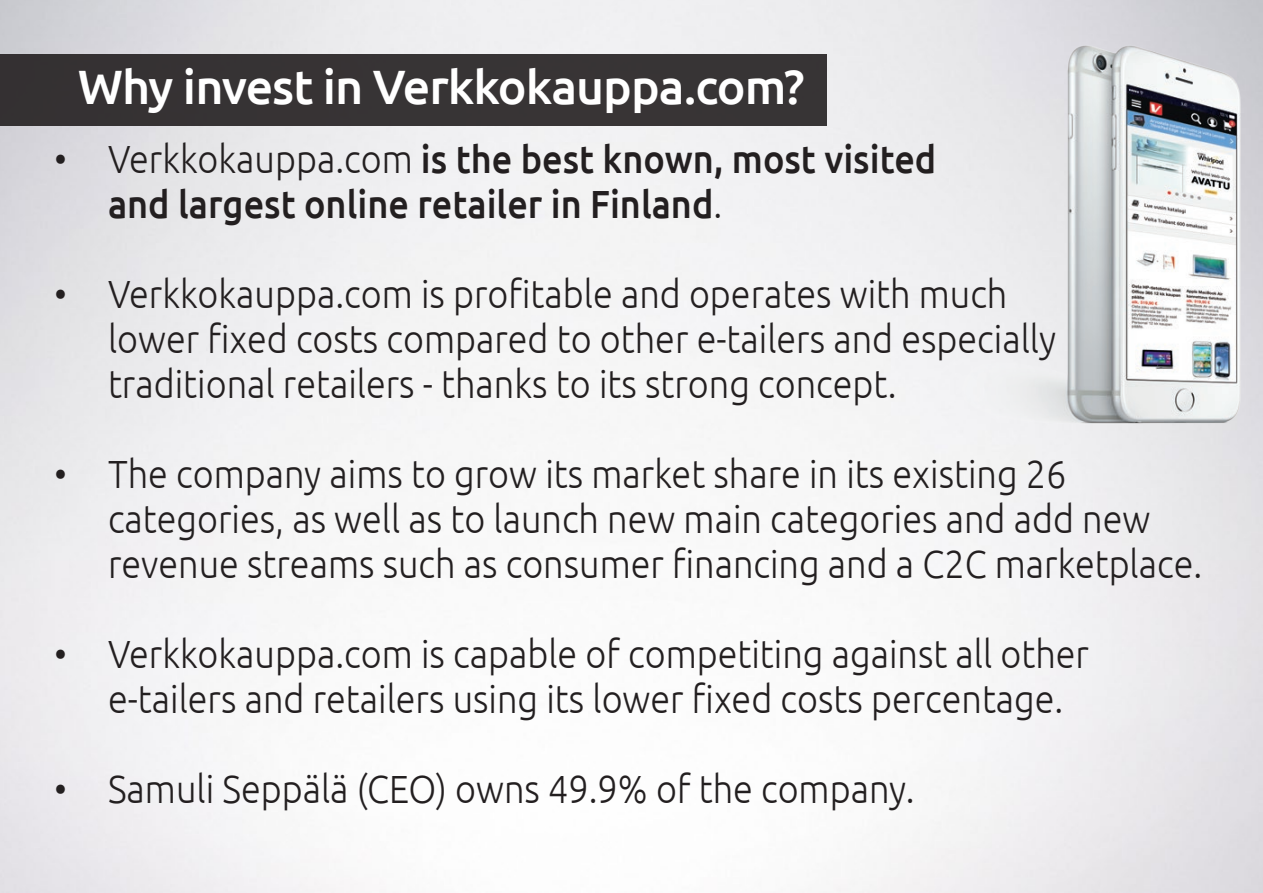
<style>
.page{position:relative;width:1263px;height:893px;background:#fff}
.page>*{position:absolute;margin:0;border:0;box-sizing:border-box;transform-origin:0 0}
.t1{font:500 48.3px "Ubuntu";letter-spacing:-.02em;color:#fff}
.t2{font:300 39.3px "Ubuntu";color:#231f20;scale:.92 1}
.t3{font:500 39.3px "Ubuntu";color:#231f20;scale:.92 1}
.s1{font-weight:300}
</style>
<div class="page">
<img style="left:0;top:0;width:1262px;height:893px">
<div style="left:0;top:54px;width:826px;height:72px;background:#373435"></div>
<img style="left:948px;top:0;width:315px;height:557px">
<p class="t1" style="left:78px;top:57px;width:728px">Why invest in Verkkokauppa.com?</p>
<p class="t3" style="left:54px;top:134px;width:961px"><span class="s1">• Verkkokauppa.com</span> is the best known, most visited</p>
<p class="t3" style="left:108px;top:179px;width:669px">and largest online retailer in Finland<span class="s1">.</span></p>
<p class="t2" style="left:54px;top:270px;width:1038px">• Verkkokauppa.com is profitable and operates with much</p>
<p class="t2" style="left:108px;top:315px;width:1032px">lower fixed costs compared to other e-tailers and especially</p>
<p class="t2" style="left:108px;top:360px;width:859px">traditional retailers - thanks to its strong concept.</p>
<p class="t2" style="left:54px;top:450px;width:1102px">• The company aims to grow its market share in its existing 26</p>
<p class="t2" style="left:108px;top:495px;width:1134px">categories, as well as to launch new main categories and add new</p>
<p class="t2" style="left:108px;top:540px;width:1191px">revenue streams such as consumer financing and a C2C marketplace.</p>
<p class="t2" style="left:54px;top:630px;width:1126px">• Verkkokauppa.com is capable of competiting against all other</p>
<p class="t2" style="left:108px;top:675px;width:1040px">e-tailers and retailers using its lower fixed costs percentage.</p>
<p class="t2" style="left:54px;top:765px;width:937px">• Samuli Seppälä (CEO) owns 49.9% of the company.</p>
</div>
